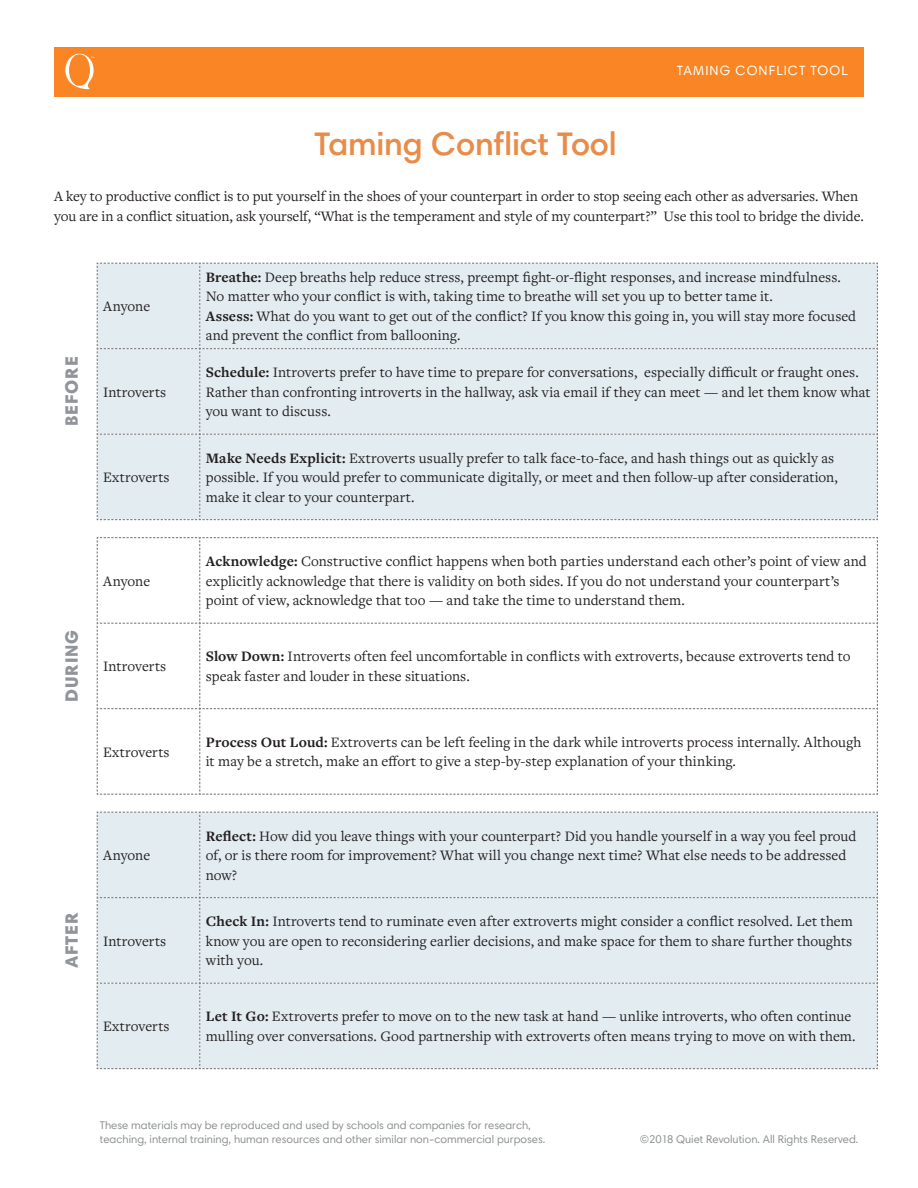
<style>
.page{position:relative;width:918px;height:1188px;background:#fff}
.page>*{position:absolute;margin:0;border:0;box-sizing:border-box;transform-origin:0 0}
.Page_Title{font:600 33px "Harmonia Sans Std";letter-spacing:-.005em;color:#e88c4a}
.Section_Title{font:900 18px "Harmonia Sans Std";letter-spacing:.055em;color:#91959a}
.Bullets_Flamenco_Ora{font:15px/19.5px "Freight Text Pro";color:#231f20}
.t1{font:13.5px "Harmonia Sans Std";letter-spacing:.085em;color:#fff}
.t2{font:11.25px/14.1px "Harmonia Sans Std";color:#8c9092}
.s1{font-weight:700}
</style>
<div class="page">
<div style="left:54px;top:47px;width:810px;height:49px;background:#fa8524"></div>
<svg style="left:65px;top:53px;width:30px;height:37px"></svg>
<div style="left:96px;top:262px;width:782px;height:258px;background:#e3edf1"></div>
<svg style="left:96px;top:537px;width:782px;height:258px"></svg>
<div style="left:96px;top:811px;width:782px;height:258px;background:#e3edf1"></div>
<p class="Page_Title" style="left:315px;top:124px;width:304px">Taming Conflict Tool</p>
<p class="t1" style="left:677px;top:62px;width:172px">TAMING CONFLICT TOOL</p>
<p class="Bullets_Flamenco_Ora" style="left:54px;top:186px;width:811px">A key to productive conflict is to put yourself in the shoes of your counterpart in order to stop seeing each other as adversaries. When you are in a conflict situation, ask yourself, “What is the temperament and style of my counterpart?” Use this tool to bridge the divide.</p>
<p class="Section_Title" style="left:60px;top:426px;width:71px;rotate:-90deg">BEFORE</p>
<p class="Section_Title" style="left:60px;top:702px;width:74px;rotate:-90deg">DURING</p>
<p class="Section_Title" style="left:60px;top:968px;width:57px;rotate:-90deg">AFTER</p>
<p class="Bullets_Flamenco_Ora" style="left:103px;top:296px;width:48px">Anyone</p>
<p class="Bullets_Flamenco_Ora" style="left:103px;top:382px;width:65px">Introverts</p>
<p class="Bullets_Flamenco_Ora" style="left:103px;top:467px;width:68px">Extroverts</p>
<p class="Bullets_Flamenco_Ora" style="left:103px;top:571px;width:48px">Anyone</p>
<p class="Bullets_Flamenco_Ora" style="left:206px;top:267px;width:652px"><span class="s1">Breathe:</span> Deep breaths help reduce stress, preempt fight-or-flight responses, and increase mindfulness.<br>No matter who your conflict is with, taking time to breathe will set you up to better tame it.<br><span class="s1">Assess:</span> What do you want to get out of the conflict? If you know this going in, you will stay more focused and prevent the conflict from ballooning.</p>
<p class="Bullets_Flamenco_Ora" style="left:206px;top:362px;width:666px"><span class="s1">Schedule:</span> Introverts prefer to have time to prepare for conversations, especially difficult or fraught ones.<br>Rather than confronting introverts in the hallway, ask via email if they can meet — and let them know what you want to discuss.</p>
<p class="Bullets_Flamenco_Ora" style="left:206px;top:448px;width:634px"><span class="s1">Make Needs Explicit:</span> Extroverts usually prefer to talk face-to-face, and hash things out as quickly as possible. If you would prefer to communicate digitally, or meet and then follow-up after consideration, make it clear to your counterpart.</p>
<p class="Bullets_Flamenco_Ora" style="left:206px;top:551px;width:662px"><span class="s1">Acknowledge:</span> Constructive conflict happens when both parties understand each other’s point of view and explicitly acknowledge that there is validity on both sides. If you do not understand your counterpart’s point of view, acknowledge that too — and take the time to understand them.</p>
<p class="Bullets_Flamenco_Ora" style="left:103px;top:656px;width:65px">Introverts</p>
<p class="Bullets_Flamenco_Ora" style="left:206px;top:646px;width:646px"><span class="s1">Slow Down:</span> Introverts often feel uncomfortable in conflicts with extroverts, because extroverts tend to speak faster and louder in these situations.</p>
<p class="Bullets_Flamenco_Ora" style="left:103px;top:742px;width:68px">Extroverts</p>
<p class="Bullets_Flamenco_Ora" style="left:206px;top:732px;width:657px"><span class="s1">Process Out Loud:</span> Extroverts can be left feeling in the dark while introverts process internally. Although it may be a stretch, make an effort to give a step-by-step explanation of your thinking.</p>
<p class="Bullets_Flamenco_Ora" style="left:103px;top:845px;width:48px">Anyone</p>
<p class="Bullets_Flamenco_Ora" style="left:103px;top:931px;width:65px">Introverts</p>
<p class="Bullets_Flamenco_Ora" style="left:206px;top:826px;width:652px"><span class="s1">Reflect:</span> How did you leave things with your counterpart? Did you handle yourself in a way you feel proud of, or is there room for improvement? What will you change next time? What else needs to be addressed now?</p>
<p class="Bullets_Flamenco_Ora" style="left:206px;top:911px;width:649px;text-align:justify"><span class="s1">Check In:</span> Introverts tend to ruminate even after extroverts might consider a conflict resolved. Let them know you are open to reconsidering earlier decisions, and make space for them to share further thoughts with you.</p>
<p class="Bullets_Flamenco_Ora" style="left:103px;top:1016px;width:68px">Extroverts</p>
<p class="Bullets_Flamenco_Ora" style="left:206px;top:1006px;width:651px"><span class="s1">Let It Go:</span> Extroverts prefer to move on to the new task at hand — unlike introverts, who often continue mulling over conversations. Good partnership with extroverts often means trying to move on with them.</p>
<p class="t2" style="left:100px;top:1118px;width:447px">These materials may be reproduced and used by schools and companies for research, teaching, internal training, human resources and other similar non-commercial purposes.</p>
<p class="t2" style="left:640px;top:1132px;width:220px">©2018 Quiet Revolution. All Rights Reserved.</p>
</div>
